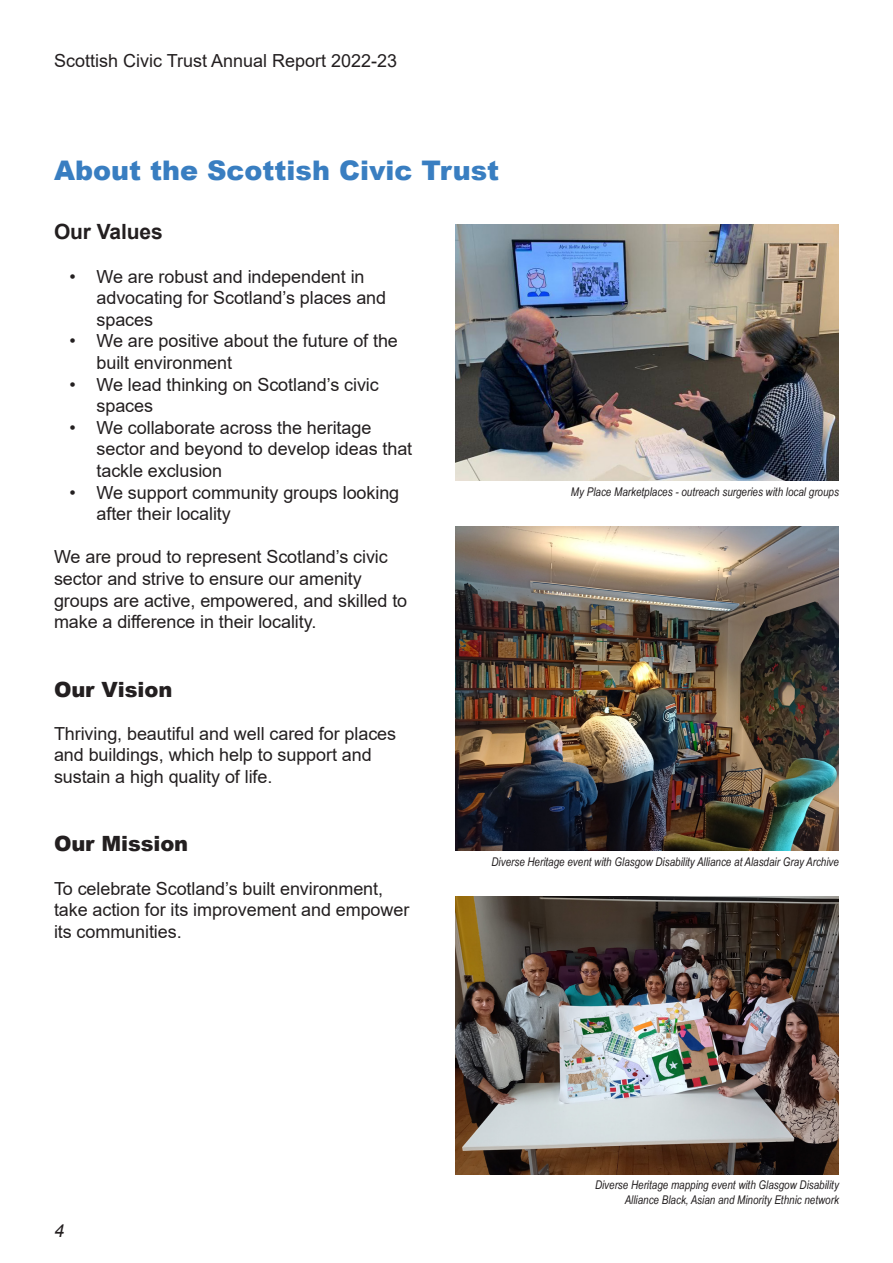
<style>
.page{position:relative;width:893px;height:1263px;background:#fff}
.page>*{position:absolute;margin:0;border:0;box-sizing:border-box;transform-origin:0 0}
.t1{font:900 27px "Arial";color:#397ec1}
.t2{font:900 21px "Arial";letter-spacing:-.005em;color:#231f20}
.t3{font:700 21px "Arial";letter-spacing:-.005em;color:#231f20}
.t4{font:18px/21.6px "Arial";letter-spacing:-.005em;color:#231f20}
.t5{font:italic 18px "Arial";color:#231f20}
.t6{font:italic 12px/14.4px "Arial Narrow";color:#231f20;text-align:right}
</style>
<div class="page">
<img style="left:455px;top:224px;width:384px;height:256px">
<img style="left:455px;top:896px;width:384px;height:279px">
<img style="left:455px;top:526px;width:384px;height:324px">
<p class="t4" style="left:54px;top:50px;width:345px">Scottish Civic Trust Annual Report 2022-23</p>
<p class="t1" style="left:54px;top:150px;width:447px">About the Scottish Civic Trust</p>
<p class="t3" style="left:54px;top:217px;width:110px">Our Values</p>
<p class="t4" style="left:97px;top:265px;width:291px;text-indent:-27px">• We are robust and independent in advocating for Scotland’s places and spaces</p>
<p class="t4" style="left:97px;top:330px;width:303px;text-indent:-27px">• We are positive about the future of the built environment</p>
<p class="t4" style="left:97px;top:373px;width:284px;text-indent:-27px">• We lead thinking on Scotland’s civic spaces</p>
<p class="t4" style="left:97px;top:417px;width:317px;text-indent:-27px">• We collaborate across the heritage sector and beyond to develop ideas that tackle exclusion</p>
<p class="t4" style="left:97px;top:481px;width:304px;text-indent:-27px">• We support community groups looking after their locality</p>
<p class="t4" style="left:54px;top:546px;width:355px">We are proud to represent Scotland’s civic sector and strive to ensure our amenity groups are active, empowered, and skilled to make a difference in their locality.</p>
<p class="t2" style="left:54px;top:674px;width:120px">Our Vision</p>
<p class="t4" style="left:54px;top:723px;width:344px">Thriving, beautiful and well cared for places and buildings, which help to support and sustain a high quality of life.</p>
<p class="t6" style="left:571px;top:484px;width:269px">My Place Marketplaces - outreach surgeries with local groups</p>
<p class="t2" style="left:54px;top:829px;width:136px">Our Mission</p>
<p class="t4" style="left:54px;top:877px;width:357px">To celebrate Scotland’s built environment, take action for its improvement and empower its communities.</p>
<p class="t6" style="left:491px;top:854px;width:349px">Diverse Heritage event with Glasgow Disability Alliance at Alasdair Gray Archive</p>
<p class="t5" style="left:54px;top:1219px;width:12px">4</p>
<p class="t6" style="left:595px;top:1177px;width:245px">Diverse Heritage mapping event with Glasgow Disability<br>Alliance Black, Asian and Minority Ethnic network</p>
</div>
